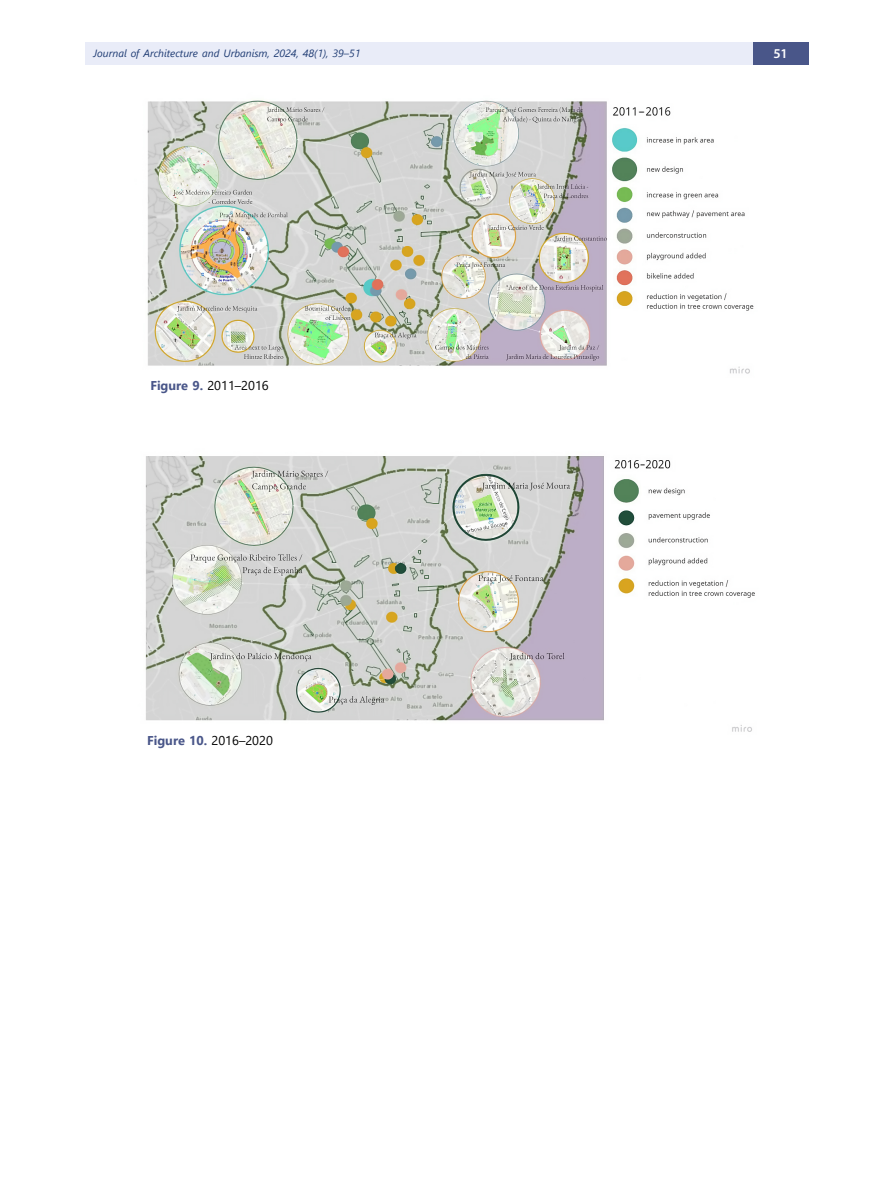
<style>
.page{position:relative;width:872px;height:1191px;background:#fff}
.page>*{position:absolute;margin:0;border:0;box-sizing:border-box;transform-origin:0 0}
.t1{font:600 13.5px "Myriad Pro";color:#fff}
.t2{font:700 12.75px "Segoe UI";color:#495689}
.t3{font:12.75px "Segoe UI";color:#000}
.t4{font:italic 10.5px "Segoe UI";color:#1e3b73}
.s1{font-weight:700;color:#495689}
.s2{font-weight:400;color:#000}
</style>
<div class="page">
<div style="left:85px;top:43px;width:668px;height:22px;background:#e9ecf8"></div>
<div style="left:753px;top:43px;width:55px;height:22px;background:#495689"></div>
<img style="left:147px;top:100px;width:607px;height:274px">
<img style="left:145px;top:456px;width:610px;height:276px">
<p class="t4" style="left:94px;top:43px;width:268px">Journal of Architecture and Urbanism, 2024, 48(1), 39–51</p>
<p class="t1" style="left:773px;top:45px;width:16px">51</p>
<p class="t3" style="left:150px;top:374px;width:120px"><span class="s1">Figure 9.</span> 2011–2016</p>
<p class="t2" style="left:147px;top:728px;width:127px">Figure 10. <span class="s2">2016–2020</span></p>
</div>
